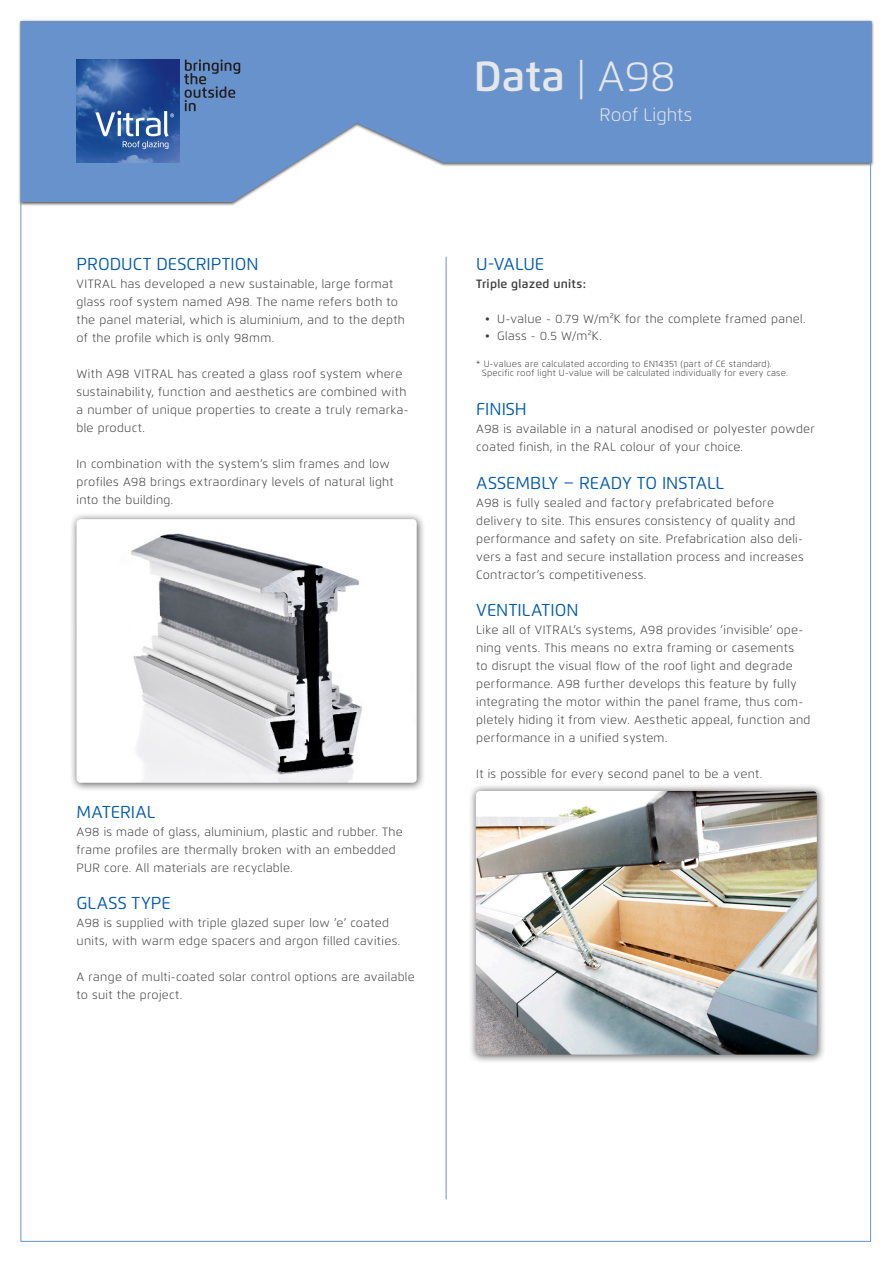
<style>
.page{position:relative;width:893px;height:1263px;background:#fff}
.page>*{position:absolute;margin:0;border:0;box-sizing:border-box;transform-origin:0 0}
.t1{font:600 42px "Flexo";color:#e6e7e9}
.t2{font:300 18px "Flexo";color:#e6e7e9}
.t3{font:17.25px "Flexo";color:#015aaa}
.t4{font:300 12px/18px "Flexo";letter-spacing:.025em;color:#3e3e3f}
.t5{font:600 12px "Flexo";letter-spacing:.025em;color:#3e3e3f}
.t6{font:300 9px "Flexo";letter-spacing:.025em;color:#3e3e3f}
.s1{font-weight:300}
</style>
<div class="page">
<hr style="left:446px;top:257px;width:1px;height:942px;background:#6892cc">
<div style="left:18px;top:19px;width:857px;height:187px;background:#231f20;opacity:.75"></div>
<svg style="left:23px;top:21px;width:849px;height:181px;fill:#6892cc"></svg>
<div style="left:69px;top:512px;width:357px;height:280px;background:#231f20;opacity:.75"></div>
<img style="left:77px;top:519px;width:340px;height:264px">
<img style="left:77px;top:60px;width:103px;height:103px">
<svg style="left:184px;top:60px;width:56px;height:51px;background:#597aa8"></svg>
<svg style="left:95px;top:111px;width:79px;height:38px;background:#567ab1"></svg>
<div style="left:468px;top:783px;width:358px;height:280px;background:#231f20;opacity:.75"></div>
<img style="left:476px;top:791px;width:341px;height:263px">
<p class="t3" style="left:77px;top:254px;width:184px">PRODUCT DESCRIPTION</p>
<p class="t4" style="left:77px;top:275px;width:330px">VITRAL has developed a new sustainable, large format glass roof system named A98. The name refers both to the panel material, which is aluminium, and to the depth of the profile which is only 98mm.</p>
<p class="t4" style="left:77px;top:365px;width:334px">With A98 VITRAL has created a glass roof system where sustainability, function and aesthetics are combined with a number of unique properties to create a truly remarka&shy;ble product.</p>
<p class="t4" style="left:77px;top:455px;width:319px">In combination with the system’s slim frames and low profiles A98 brings extraordinary levels of natural light into the building.</p>
<p class="t3" style="left:77px;top:801px;width:80px">MATERIAL</p>
<p class="t4" style="left:77px;top:823px;width:328px">A98 is made of glass, aluminium, plastic and rubber. The frame profiles are thermally broken with an embedded<br>PUR core. All materials are recyclable.</p>
<p class="t3" style="left:77px;top:893px;width:96px">GLASS TYPE</p>
<p class="t4" style="left:77px;top:914px;width:325px">A98 is supplied with triple glazed super low ’e’ coated units, with warm edge spacers and argon filled cavities.</p>
<p class="t4" style="left:77px;top:968px;width:340px">A range of multi-coated solar control options are available to suit the project.</p>
<p class="t1" style="left:474px;top:51px;width:203px">Data <span class="s1">| A98</span></p>
<p class="t2" style="left:600px;top:103px;width:94px">Roof Lights</p>
<p class="t3" style="left:476px;top:254px;width:69px">U-VALUE</p>
<p class="t5" style="left:476px;top:277px;width:111px">Triple glazed units:</p>
<p class="t4" style="left:485px;top:310px;width:322px">• U-value - 0.79 W/m²K for the complete framed panel.</p>
<p class="t4" style="left:485px;top:327px;width:118px">• Glass - 0.5 W/m²K.</p>
<p class="t6" style="left:476px;top:358px;width:297px">* U-values are calculated according to EN14351 (part of CE standard).</p>
<p class="t6" style="left:482px;top:367px;width:307px">Specific roof light U-value will be calculated individually for every case.</p>
<p class="t3" style="left:476px;top:399px;width:52px">FINISH</p>
<p class="t4" style="left:476px;top:420px;width:340px">A98 is available in a natural anodised or polyester powder coated finish, in the RAL colour of your choice.</p>
<p class="t3" style="left:476px;top:472px;width:249px">ASSEMBLY – READY TO INSTALL</p>
<p class="t4" style="left:476px;top:493px;width:329px">A98 is fully sealed and factory prefabricated before delivery to site. This ensures consistency of quality and performance and safety on site. Prefabrication also deli&shy;vers a fast and secure installation process and increases Contractor’s competitiveness.</p>
<p class="t3" style="left:476px;top:600px;width:104px">VENTILATION</p>
<p class="t4" style="left:476px;top:621px;width:336px">Like all of VITRAL’s systems, A98 provides ’invisible’ ope&shy;ning vents. This means no extra framing or casements<br>to disrupt the visual flow of the roof light and degrade performance. A98 further develops this feature by fully integrating the motor within the panel frame, thus com&shy;pletely hiding it from view. Aesthetic appeal, function and performance in a unified system.</p>
<p class="t4" style="left:476px;top:765px;width:288px">It is possible for every second panel to be a vent.</p>
</div>
